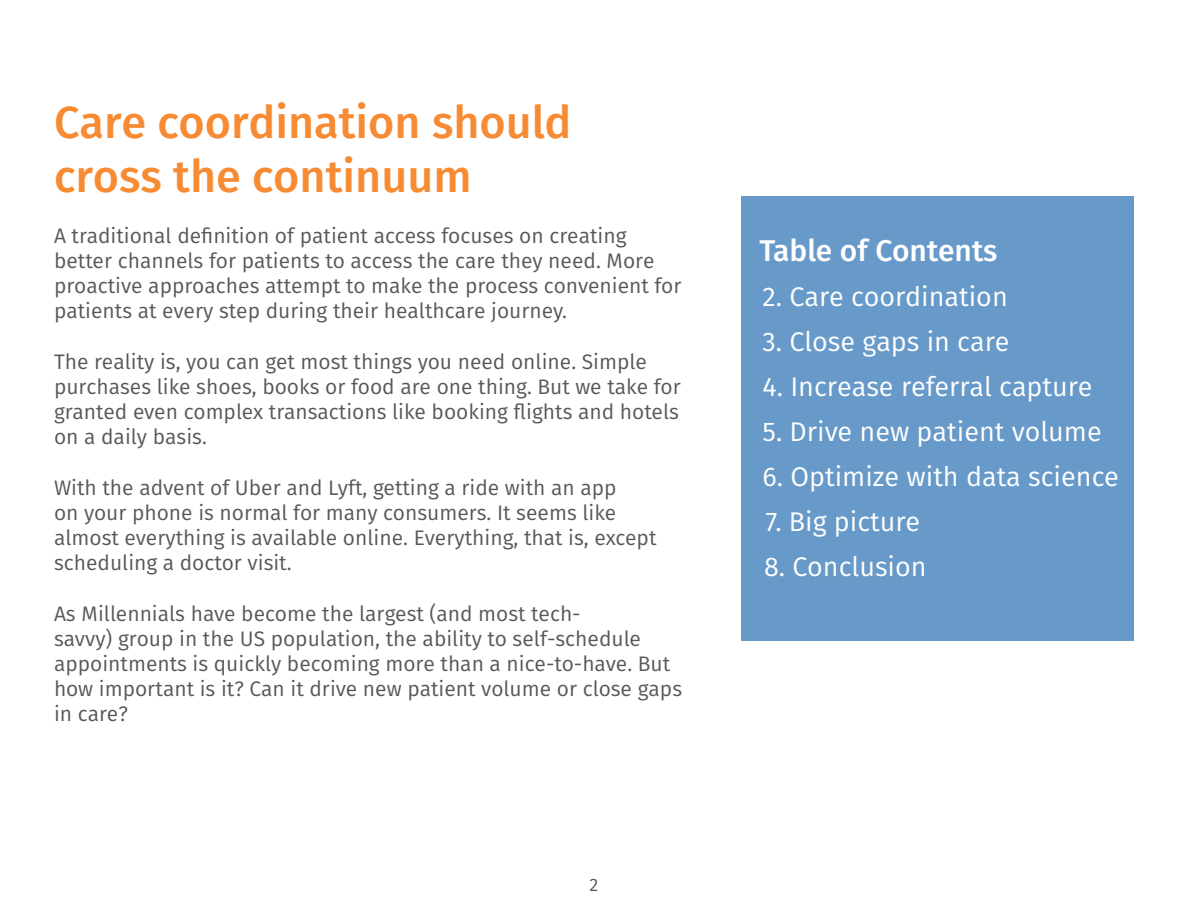
<style>
.page{position:relative;width:1188px;height:918px;background:#fff}
.page>*{position:absolute;margin:0;border:0;box-sizing:border-box;transform-origin:0 0}
.t1{font:500 45px/54px "Fira Sans";color:#f78b33}
.t2{font:500 30px "Fira Sans";color:#fff}
.t3{font:27px "Fira Sans";color:#fff}
.t4{font:21px/25.2px "Fira Sans";color:#57585a}
.t5{font:18px "Fira Sans";color:#57585a}
</style>
<div class="page">
<div style="left:742px;top:196px;width:392px;height:445px;background:#689ac9"></div>
<p class="t1" style="left:54px;top:95px;width:519px">Care coordination should cross the continuum</p>
<p class="t4" style="left:54px;top:223px;width:629px">A traditional definition of patient access focuses on creating better channels for patients to access the care they need. More proactive approaches attempt to make the process convenient for patients at every step during their healthcare journey.</p>
<p class="t4" style="left:54px;top:349px;width:628px">The reality is, you can get most things you need online. Simple purchases like shoes, books or food are one thing. But we take for granted even complex transactions like booking flights and hotels on a daily basis.</p>
<p class="t4" style="left:54px;top:475px;width:604px">With the advent of Uber and Lyft, getting a ride with an app<br>on your phone is normal for many consumers. It seems like almost everything is available online. Everything, that is, except scheduling a doctor visit.</p>
<p class="t4" style="left:54px;top:601px;width:630px">As Millennials have become the largest (and most tech-<br>savvy) group in the US population, the ability to self-schedule appointments is quickly becoming more than a nice-to-have. But how important is it? Can it drive new patient volume or close gaps in care?</p>
<p class="t5" style="left:590px;top:872px;width:10px">2</p>
<p class="t2" style="left:760px;top:230px;width:239px">Table of Contents</p>
<p class="t3" style="left:763px;top:278px;width:247px">2. Care coordination</p>
<p class="t3" style="left:763px;top:323px;width:249px">3. Close gaps in care</p>
<p class="t3" style="left:763px;top:368px;width:332px">4. Increase referral capture</p>
<p class="t3" style="left:763px;top:413px;width:341px">5. Drive new patient volume</p>
<p class="t3" style="left:763px;top:458px;width:358px">6. Optimize with data science</p>
<p class="t3" style="left:766px;top:503px;width:156px">7. Big picture</p>
<p class="t3" style="left:764px;top:548px;width:164px">8. Conclusion</p>
</div>
